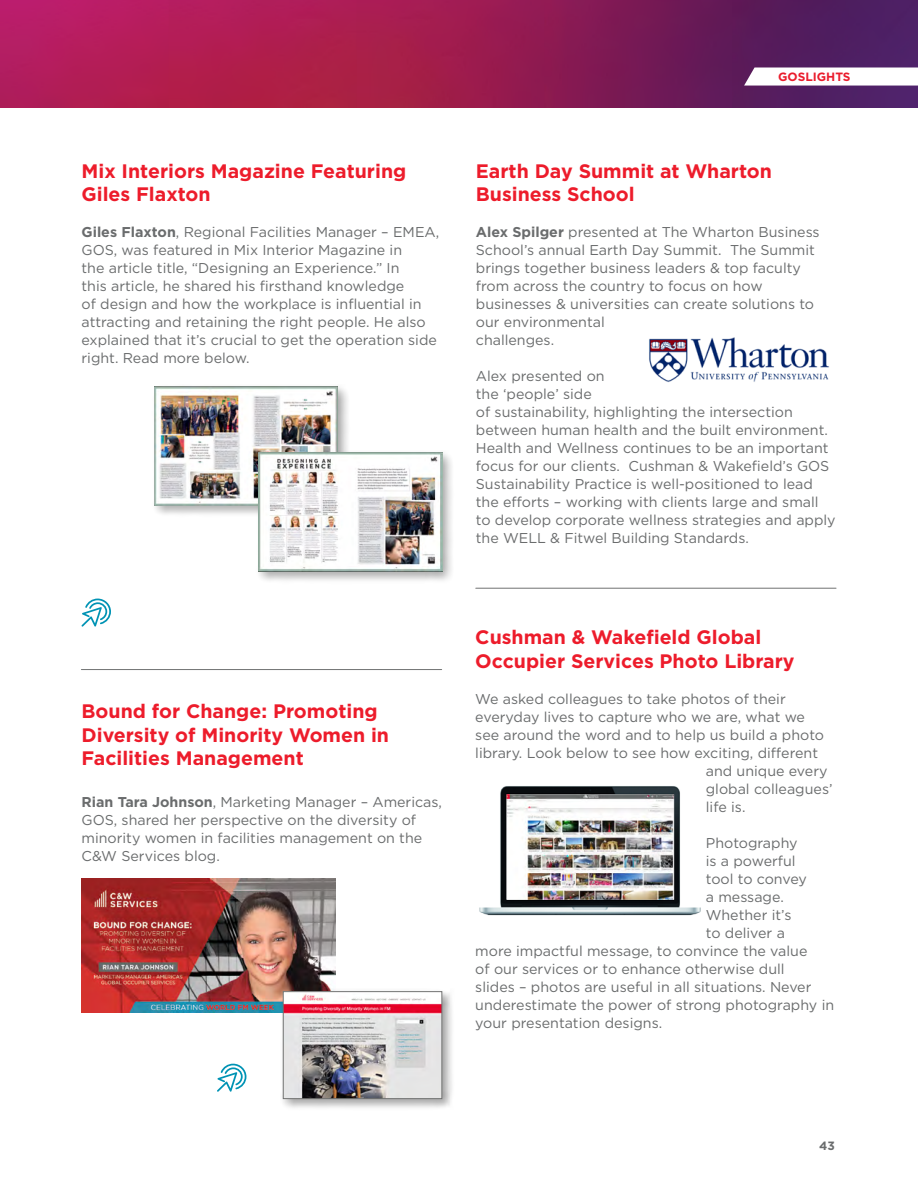
<style>
.page{position:relative;width:918px;height:1188px;background:#fff}
.page>*{position:absolute;margin:0;border:0;box-sizing:border-box;transform-origin:0 0}
.t1{font:700 19.5px/23.4px "Gotham";color:#ed1c2b}
.t2{font:14.25px/18px "Gotham";color:#6a6c6d}
.t3{font:700 12px "Gotham";color:#ea1d2d}
.t4{font:700 12px "Gotham";color:#6a6c6d}
.s1{font-weight:700}
</style>
<div class="page">
<img style="left:0;top:0;width:918px;height:108px">
<svg style="left:744px;top:68px;width:174px;height:18px"></svg>
<hr style="left:81px;top:669px;width:361px;height:1px;background:#707272">
<hr style="left:476px;top:588px;width:360px;height:1px;background:#707272">
<svg style="left:217px;top:1064px;width:29px;height:28px"></svg>
<svg style="left:81px;top:599px;width:30px;height:28px"></svg>
<div style="left:151px;top:384px;width:200px;height:134px;background:#000;opacity:.34"></div>
<img style="left:154px;top:387px;width:184px;height:118px">
<div style="left:256px;top:450px;width:199px;height:134px;background:#000;opacity:.34"></div>
<img style="left:259px;top:453px;width:183px;height:118px">
<img style="left:479px;top:786px;width:222px;height:130px">
<img style="left:649px;top:337px;width:180px;height:45px">
<img style="left:81px;top:879px;width:255px;height:133px">
<div style="left:280px;top:988px;width:175px;height:124px;background:#000;opacity:.38"></div>
<img style="left:285px;top:993px;width:155px;height:104px">
<div style="left:283px;top:991px;width:159px;height:108px;border:1px solid #717271"></div>
<h1 class="t1" style="left:82px;top:159px;width:326px">M ix Interiors Magazine Featuring<br>Giles Flaxton</h1>
<p class="t2" style="left:82px;top:223px;width:323px"><span class="s1">Giles Flaxton</span>, Regional Facilities Manager – EME</p>
<p class="t2" style="left:425px;top:223px;width:16px">A,</p>
<p class="t2" style="left:82px;top:241px;width:357px">GOS, was featured in M ix I nterior Magazine in<br>the article title, “Designing an Experience.” I n<br>this article, he shared his firsthand knowledge<br>of design and how the workplace is influential in attracting and retaining the right people. He also explained that it’s crucial to get the operation side right. Read more below.</p>
<h1 class="t1" style="left:82px;top:700px;width:309px">Bound for Change: Promoting<br>Diversity of M inority Women in<br>Facilities Management</h1>
<p class="t2" style="left:82px;top:792px;width:362px"><span class="s1">Rian Tara Johnson</span>, Marketing Manager – Americas, GOS, shared her perspective on the diversity of minority women in facilities management on the C&amp;W Services blog.</p>
<p class="t3" style="left:778px;top:69px;width:72px">GOSlights</p>
<h1 class="t1" style="left:476px;top:159px;width:298px">Earth Day Summit at Wharton<br>Business School</h1>
<p class="t2" style="left:476px;top:223px;width:345px"><span class="s1">Alex Spilger</span> presented at The Wharton Business School’s annual Earth Day Summit. The Summit brings together business leaders &amp; top faculty from across the country to focus on how businesses &amp; universities can create solutions to our environmental<br>challenges.</p>
<p class="t2" style="left:476px;top:367px;width:361px">Alex presented on<br>the ‘people’ side<br>of sustainability, highlighting the intersection between human health and the built environment.<br>Health and Wellness continues to be an important focus for our clients. Cushman &amp; Wakefield’s GOS Sustainability Practice is well-positioned to lead the efforts – working with clients large and small to develop corporate wellness strategies and apply the WELL</p>
<p class="t2" style="left:550px;top:529px;width:200px">&amp; Fitwel Building Standards.</p>
<h1 class="t1" style="left:475px;top:625px;width:321px">Cushman &amp; Wakefield Global<br>Occupier Services Photo Library</h1>
<p class="t2" style="left:475px;top:689px;width:312px">We asked colleagues to take photos of their</p>
<p class="t2" style="left:475px;top:707px;width:331px">everyday lives to capture who we are, what we</p>
<p class="t2" style="left:475px;top:725px;width:350px">see around the word and to help us build a photo</p>
<p class="t2" style="left:475px;top:743px;width:344px">library. Look below to see how exciting, different</p>
<p class="t2" style="left:706px;top:761px;width:123px">and unique every</p>
<p class="t2" style="left:706px;top:779px;width:128px">global colleagues’</p>
<p class="t2" style="left:706px;top:797px;width:41px">life is.</p>
<p class="t2" style="left:706px;top:833px;width:93px">Photography</p>
<p class="t2" style="left:706px;top:851px;width:91px">is a powerful</p>
<p class="t2" style="left:706px;top:869px;width:103px">tool to convey</p>
<p class="t2" style="left:706px;top:887px;width:80px">a message.</p>
<p class="t2" style="left:706px;top:905px;width:87px">Whether it’s</p>
<p class="t2" style="left:706px;top:923px;width:81px">to deliver a</p>
<p class="t2" style="left:475px;top:941px;width:334px">more impactful message, to convince the value</p>
<p class="t2" style="left:475px;top:959px;width:311px">of our services or to enhance otherwise dull</p>
<p class="t2" style="left:475px;top:977px;width:338px">slides – photos are useful in all situations. Never</p>
<p class="t2" style="left:475px;top:995px;width:360px">underestimate the power of strong photography in</p>
<p class="t2" style="left:475px;top:1013px;width:188px">your presentation designs.</p>
<p class="t4" style="left:819px;top:1138px;width:17px">43</p>
</div>
